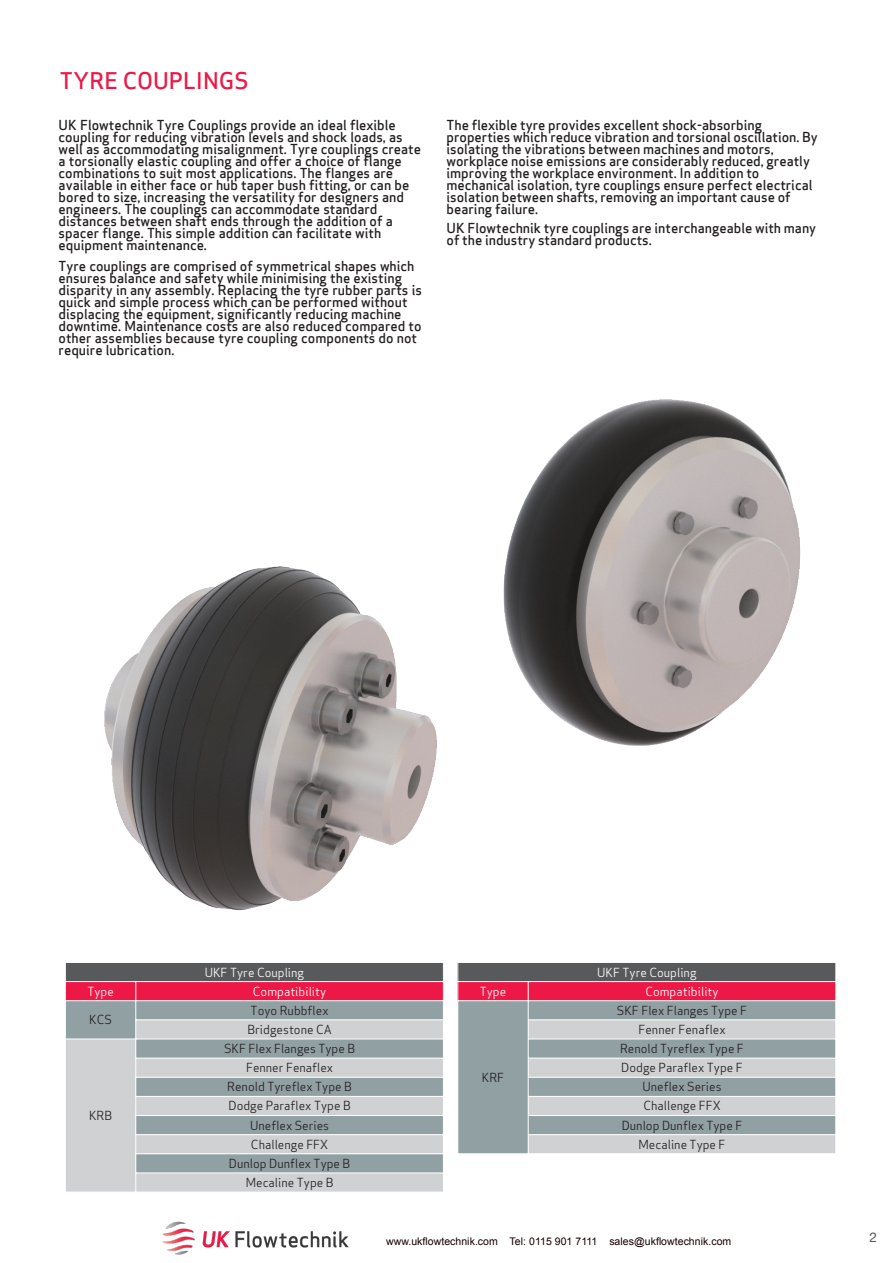
<style>
.page{position:relative;width:893px;height:1263px;background:#fff}
.page>*{position:absolute;margin:0;border:0;box-sizing:border-box;transform-origin:0 0}
.t1{font:500 22.5px "Apex Sans";color:#ed1845}
.t2{font:500 13.5px/12px "Apex Sans";color:#231f20}
.t3{font:13.5px "Helvetica Neue";color:#58595b}
.t4{font:12px/19.2px "Apex Sans";letter-spacing:.005em;color:#231f20;text-align:center}
.t5{font:12px "Apex Sans";letter-spacing:.005em;color:#fff}
.t6{font:10.5px "Arial";letter-spacing:.005em;color:#150000}
</style>
<div class="page">
<img style="left:162px;top:1221px;width:187px;height:34px">
<img style="left:104px;top:566px;width:333px;height:345px">
<img style="left:503px;top:399px;width:298px;height:347px">
<div style="left:65px;top:962px;width:378px;height:19px;background:#58595b"></div>
<div style="left:65px;top:981px;width:378px;height:20px;background:#ed1845"></div>
<div style="left:66px;top:1001px;width:377px;height:19px;background:#91a0a3"></div>
<svg style="left:66px;top:1020px;width:377px;height:172px;background:#b9bfc1"></svg>
<hr style="left:65px;top:962px;width:1px;height:230px;background:#fff">
<hr style="left:135px;top:981px;width:1px;height:211px;background:#fff">
<hr style="left:65px;top:962px;width:378px;height:1px;background:#fff">
<hr style="left:65px;top:981px;width:378px;height:1px;background:#fff">
<hr style="left:65px;top:1000px;width:378px;height:1px;background:#fff">
<hr style="left:136px;top:1019px;width:307px;height:1px;background:#fff">
<hr style="left:65px;top:1038px;width:378px;height:1px;background:#fff">
<hr style="left:136px;top:1058px;width:307px;height:1px;background:#fff">
<hr style="left:136px;top:1077px;width:307px;height:1px;background:#fff">
<hr style="left:136px;top:1096px;width:307px;height:1px;background:#fff">
<hr style="left:136px;top:1115px;width:307px;height:1px;background:#fff">
<hr style="left:136px;top:1134px;width:307px;height:1px;background:#fff">
<hr style="left:136px;top:1153px;width:307px;height:1px;background:#fff">
<hr style="left:136px;top:1172px;width:307px;height:1px;background:#fff">
<div style="left:458px;top:962px;width:378px;height:19px;background:#58595b"></div>
<div style="left:458px;top:981px;width:378px;height:20px;background:#ed1845"></div>
<div style="left:458px;top:1001px;width:377px;height:152px;background:#91a0a3"></div>
<svg style="left:529px;top:1020px;width:306px;height:133px;background:#b5bcbf"></svg>
<hr style="left:835px;top:962px;width:1px;height:192px;background:#fff">
<hr style="left:528px;top:981px;width:1px;height:173px;background:#fff">
<hr style="left:458px;top:962px;width:378px;height:1px;background:#fff">
<hr style="left:458px;top:981px;width:378px;height:1px;background:#fff">
<hr style="left:458px;top:1000px;width:378px;height:1px;background:#fff">
<hr style="left:528px;top:1019px;width:308px;height:1px;background:#fff">
<hr style="left:528px;top:1038px;width:308px;height:1px;background:#fff">
<hr style="left:528px;top:1058px;width:308px;height:1px;background:#fff">
<hr style="left:528px;top:1077px;width:308px;height:1px;background:#fff">
<hr style="left:528px;top:1096px;width:308px;height:1px;background:#fff">
<hr style="left:528px;top:1115px;width:308px;height:1px;background:#fff">
<hr style="left:528px;top:1134px;width:308px;height:1px;background:#fff">
<h1 class="t1" style="left:60px;top:72px;width:190px">TYRE COUPLINGS</h1>
<p class="t2" style="left:59px;top:120px;width:364px">UK Flowtechnik Tyre Couplings provide an ideal flexible coupling for reducing vibration levels and shock loads, as well as accommodating misalignment. Tyre couplings create a torsionally elastic coupling and offer a choice of flange combinations to suit most applications. The flanges are available in either face or hub taper bush fitting, or can be bored to size, increasing the versatility for designers and engineers. The couplings can accommodate standard distances between shaft ends through the addition of a spacer flange. This simple addition can facilitate with equipment maintenance.</p>
<p class="t2" style="left:59px;top:261px;width:365px">Tyre couplings are comprised of symmetrical shapes which ensures balance and safety while minimising the existing disparity in any assembly. Replacing the tyre rubber parts is quick and simple process which can be performed without displacing the equipment, significantly reducing machine downtime. Maintenance costs are also reduced compared to other assemblies because tyre coupling components do not require lubrication.</p>
<p class="t2" style="left:447px;top:120px;width:373px">The flexible tyre provides excellent shock-absorbing properties which reduce vibration and torsional oscillation. By isolating the vibrations between machines and motors, workplace noise emissions are considerably reduced, greatly improving the workplace environment. In addition to mechanical isolation, tyre couplings ensure perfect electrical isolation between shafts, removing an important cause of bearing failure.</p>
<p class="t2" style="left:447px;top:224px;width:371px">UK Flowtechnik tyre couplings are interchangeable with many of the industry standard products.</p>
<p class="t5" style="left:205px;top:967px;width:101px">UKF Tyre Coupling</p>
<p class="t5" style="left:87px;top:987px;width:28px">Type</p>
<p class="t5" style="left:253px;top:987px;width:75px">Compatibility</p>
<p class="t4" style="left:89px;top:1012px;width:24px">KCS</p>
<p class="t4" style="left:247px;top:1002px;width:86px;text-align:left">Toyo Rubbflex<br>Bridgestone CA</p>
<p class="t4" style="left:89px;top:1107px;width:25px">KRB</p>
<p class="t4" style="left:224px;top:1040px;width:133px">SKF Flex Flanges Type B<br>Fenner Fenaflex<br>Renold Tyreflex Type B<br>Dodge Paraflex Type B<br>Uneflex Series<br>Challenge FFX<br>Dunlop Dunflex Type B<br>Mecaline Type B</p>
<p class="t5" style="left:597px;top:967px;width:101px">UKF Tyre Coupling</p>
<p class="t5" style="left:480px;top:987px;width:28px">Type</p>
<p class="t5" style="left:645px;top:987px;width:75px">Compatibility</p>
<p class="t4" style="left:482px;top:1069px;width:24px">KRF</p>
<p class="t4" style="left:617px;top:1002px;width:132px">SKF Flex Flanges Type F<br>Fenner Fenaflex<br>Renold Tyreflex Type F<br>Dodge Paraflex Type F<br>Uneflex Series<br>Challenge FFX<br>Dunlop Dunflex Type F<br>Mecaline Type F</p>
<p class="t6" style="left:386px;top:1237px;width:347px">www.ukflowtechnik.com Tel: 0115 901 7111 sales@ukflowtechnik.com</p>
<p class="t3" style="left:870px;top:1229px;width:9px">2</p>
</div>
